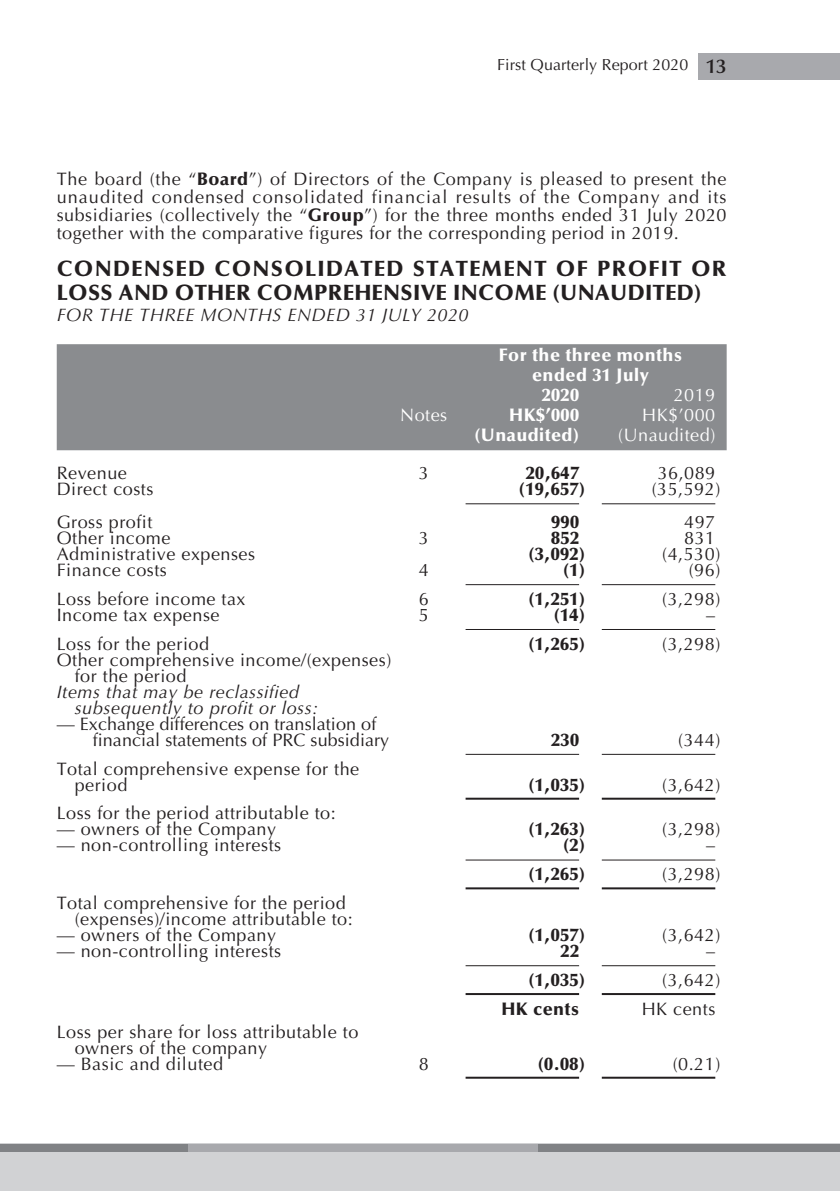
<style>
.page{position:relative;width:840px;height:1191px;background:#fff}
.page>*{position:absolute;margin:0;border:0;box-sizing:border-box;transform-origin:0 0}
.Section_Head{font:900 22px/24px "Optima LT Std";letter-spacing:.035em;color:#231f20}
._50_Table_txt{font:18px/16px "Optima LT Std";letter-spacing:.03em;color:#231f20}
._00_txt{font:18px/18px "Optima LT Std";letter-spacing:.03em;color:#231f20;text-align:justify}
._50_Table_txt-2{font:900 18px "Optima LT Std";letter-spacing:.025em;color:#231f20}
._50_Table_txt-3{font:18px/16px "Optima LT Std";letter-spacing:.005em;color:#231f20}
._50_Table_txt-4{font:italic 18px/16px "Optima LT Std";letter-spacing:.03em;color:#231f20}
._50_Table_txt-5{font:900 18px "Optima LT Std";letter-spacing:.025em;color:#fff}
._00_txt-2{font:italic 18px "Optima LT Std";letter-spacing:.03em;color:#231f20}
._50_Table_txt-6{font:18px "Optima LT Std";letter-spacing:.03em;color:#fff}
.t1{font:16px "Optima LT Std";letter-spacing:.005em;color:#231f20}
.s1{font-weight:600;font-size:20px}
.s2{font-weight:900}
</style>
<div class="page">
<div style="left:0;top:1143px;width:839px;height:48px;background:#d1d2d4"></div>
<div style="left:0;top:1143px;width:839px;height:8px;background:#808285"></div>
<div style="left:188px;top:1143px;width:349px;height:8px;background:#a8a9ad"></div>
<div style="left:698px;top:53px;width:141px;height:26px;background:#a8a9ad"></div>
<div style="left:57px;top:344px;width:669px;height:106px;background:#8a8c8f"></div>
<hr style="left:465px;top:503px;width:113px;height:1px;background:#231f20">
<hr style="left:601px;top:503px;width:114px;height:1px;background:#231f20">
<hr style="left:465px;top:584px;width:113px;height:1px;background:#231f20">
<hr style="left:601px;top:584px;width:114px;height:1px;background:#231f20">
<hr style="left:465px;top:629px;width:113px;height:1px;background:#231f20">
<hr style="left:601px;top:629px;width:114px;height:1px;background:#231f20">
<hr style="left:465px;top:754px;width:113px;height:1px;background:#231f20">
<hr style="left:601px;top:754px;width:114px;height:1px;background:#231f20">
<hr style="left:465px;top:797px;width:113px;height:2px;background:#231f20">
<hr style="left:601px;top:797px;width:114px;height:2px;background:#231f20">
<hr style="left:465px;top:859px;width:113px;height:1px;background:#231f20">
<hr style="left:601px;top:859px;width:114px;height:1px;background:#231f20">
<hr style="left:465px;top:887px;width:113px;height:2px;background:#231f20">
<hr style="left:601px;top:887px;width:114px;height:2px;background:#231f20">
<hr style="left:465px;top:965px;width:113px;height:1px;background:#231f20">
<hr style="left:601px;top:965px;width:114px;height:1px;background:#231f20">
<hr style="left:465px;top:993px;width:113px;height:2px;background:#231f20">
<hr style="left:601px;top:993px;width:114px;height:2px;background:#231f20">
<hr style="left:465px;top:1076px;width:113px;height:2px;background:#231f20">
<hr style="left:601px;top:1076px;width:114px;height:2px;background:#231f20">
<p class="t1" style="left:497px;top:55px;width:231px">First Quarterly Report 2020 <span class="s1">13</span></p>
<p class="_00_txt" style="left:57px;top:170px;width:671px">The board (the “<span class="s2">Board</span>”) of Directors of the Company is pleased to present the unaudited condensed consolidated financial results of the Company and its subsidiaries (collectively the “<span class="s2">Group</span>”) for the three months ended 31 July 2020 together with the comparative figures for the corresponding period in 2019.</p>
<p class="Section_Head" style="left:57px;top:257px;width:671px">CONDENSED CONSOLIDATED STATEMENT OF PROFIT OR<br>LOSS AND OTHER COMPREHENSIVE INCOME (UNAUDITED)</p>
<p class="_00_txt-2" style="left:57px;top:304px;width:413px">FOR THE THREE MONTHS ENDED 31 JULY 2020</p>
<p class="_50_Table_txt-5" style="left:498px;top:344px;width:185px">For the three months</p>
<p class="_50_Table_txt-5" style="left:532px;top:364px;width:118px">ended 31 July</p>
<p class="_50_Table_txt-5" style="left:541px;top:384px;width:39px">2020</p>
<p class="_50_Table_txt-6" style="left:673px;top:384px;width:43px">2019</p>
<p class="_50_Table_txt-6" style="left:400px;top:404px;width:49px">Notes</p>
<p class="_50_Table_txt-5" style="left:509px;top:404px;width:71px">HK$’000</p>
<p class="_50_Table_txt-6" style="left:641px;top:404px;width:75px">HK$’000</p>
<p class="_50_Table_txt-5" style="left:474px;top:424px;width:106px">(Unaudited)</p>
<p class="_50_Table_txt-6" style="left:617px;top:424px;width:99px">(Unaudited)</p>
<p class="_50_Table_txt" style="left:57px;top:465px;width:72px">Revenue</p>
<p class="_50_Table_txt" style="left:418px;top:465px;width:12px">3</p>
<p class="_50_Table_txt-2" style="left:525px;top:462px;width:55px">20,647</p>
<p class="_50_Table_txt" style="left:657px;top:465px;width:59px">36,089</p>
<p class="_50_Table_txt" style="left:57px;top:481px;width:98px">Direct costs</p>
<p class="_50_Table_txt-2" style="left:518px;top:478px;width:68px">(19,657)</p>
<p class="_50_Table_txt" style="left:651px;top:481px;width:70px">(35,592)</p>
<p class="_50_Table_txt" style="left:57px;top:514px;width:97px">Gross profit</p>
<p class="_50_Table_txt-2" style="left:551px;top:511px;width:29px">990</p>
<p class="_50_Table_txt" style="left:683px;top:514px;width:33px">497</p>
<p class="_50_Table_txt" style="left:57px;top:530px;width:115px">Other income</p>
<p class="_50_Table_txt" style="left:418px;top:530px;width:12px">3</p>
<p class="_50_Table_txt-2" style="left:551px;top:527px;width:29px">852</p>
<p class="_50_Table_txt" style="left:683px;top:530px;width:33px">831</p>
<p class="_50_Table_txt" style="left:57px;top:546px;width:200px">Administrative expenses</p>
<p class="_50_Table_txt-2" style="left:528px;top:543px;width:58px">(3,092)</p>
<p class="_50_Table_txt" style="left:661px;top:546px;width:60px">(4,530)</p>
<p class="_50_Table_txt" style="left:57px;top:562px;width:112px">Finance costs</p>
<p class="_50_Table_txt" style="left:418px;top:562px;width:12px">4</p>
<p class="_50_Table_txt-2" style="left:563px;top:559px;width:23px">(1)</p>
<p class="_50_Table_txt" style="left:688px;top:562px;width:33px">(96)</p>
<p class="_50_Table_txt" style="left:57px;top:591px;width:190px">Loss before income tax</p>
<p class="_50_Table_txt" style="left:418px;top:591px;width:12px">6</p>
<p class="_50_Table_txt-2" style="left:528px;top:588px;width:58px">(1,251)</p>
<p class="_50_Table_txt" style="left:661px;top:591px;width:60px">(3,298)</p>
<p class="_50_Table_txt" style="left:57px;top:607px;width:164px">Income tax expense</p>
<p class="_50_Table_txt" style="left:418px;top:607px;width:12px">5</p>
<p class="_50_Table_txt-2" style="left:553px;top:604px;width:33px">(14)</p>
<p class="_50_Table_txt" style="left:706px;top:607px;width:10px">–</p>
<p class="_50_Table_txt" style="left:57px;top:636px;width:154px">Loss for the period</p>
<p class="_50_Table_txt-2" style="left:528px;top:633px;width:58px">(1,265)</p>
<p class="_50_Table_txt" style="left:661px;top:636px;width:60px">(3,298)</p>
<p class="_50_Table_txt" style="left:75px;top:652px;width:318px;text-indent:-18px">Other comprehensive income/(expenses) for the period</p>
<p class="_50_Table_txt-4" style="left:75px;top:684px;width:245px;text-indent:-18px">Items that may be reclassified subsequently to profit or loss:</p>
<p class="_50_Table_txt-3" style="left:93px;top:716px;width:298px;text-indent:-36px">— Exchange differences on translation of financial statements of PRC subsidiary</p>
<p class="_50_Table_txt-2" style="left:551px;top:729px;width:29px">230</p>
<p class="_50_Table_txt" style="left:677px;top:732px;width:44px">(344)</p>
<p class="_50_Table_txt" style="left:75px;top:760px;width:286px;text-indent:-18px">Total comprehensive expense for the period</p>
<p class="_50_Table_txt-2" style="left:528px;top:774px;width:58px">(1,035)</p>
<p class="_50_Table_txt" style="left:661px;top:776px;width:60px">(3,642)</p>
<p class="_50_Table_txt" style="left:57px;top:805px;width:280px">Loss for the period attributable to:</p>
<p class="_50_Table_txt" style="left:57px;top:821px;width:221px">— owners of the Company</p>
<p class="_50_Table_txt-2" style="left:528px;top:818px;width:58px">(1,263)</p>
<p class="_50_Table_txt" style="left:661px;top:821px;width:60px">(3,298)</p>
<p class="_50_Table_txt" style="left:57px;top:837px;width:226px">— non-controlling interests</p>
<p class="_50_Table_txt-2" style="left:563px;top:834px;width:23px">(2)</p>
<p class="_50_Table_txt" style="left:706px;top:837px;width:10px">–</p>
<p class="_50_Table_txt-2" style="left:528px;top:863px;width:58px">(1,265)</p>
<p class="_50_Table_txt" style="left:661px;top:866px;width:60px">(3,298)</p>
<p class="_50_Table_txt" style="left:75px;top:895px;width:279px;text-indent:-18px">Total comprehensive for the period (expenses)/income attributable to:</p>
<p class="_50_Table_txt" style="left:57px;top:927px;width:221px">— owners of the Company</p>
<p class="_50_Table_txt-2" style="left:528px;top:924px;width:58px">(1,057)</p>
<p class="_50_Table_txt" style="left:661px;top:927px;width:60px">(3,642)</p>
<p class="_50_Table_txt" style="left:57px;top:943px;width:226px">— non-controlling interests</p>
<p class="_50_Table_txt-2" style="left:560px;top:940px;width:20px">22</p>
<p class="_50_Table_txt" style="left:706px;top:943px;width:10px">–</p>
<p class="_50_Table_txt-2" style="left:528px;top:969px;width:58px">(1,035)</p>
<p class="_50_Table_txt" style="left:661px;top:972px;width:60px">(3,642)</p>
<p class="_50_Table_txt-2" style="left:501px;top:998px;width:79px">HK cents</p>
<p class="_50_Table_txt" style="left:641px;top:1001px;width:75px">HK cents</p>
<p class="_50_Table_txt" style="left:75px;top:1023px;width:285px;text-indent:-18px">Loss per share for loss attributable to owners of the company</p>
<p class="_50_Table_txt" style="left:57px;top:1055px;width:168px">— Basic and diluted</p>
<p class="_50_Table_txt" style="left:418px;top:1055px;width:12px">8</p>
<p class="_50_Table_txt-2" style="left:537px;top:1053px;width:49px">(0.08)</p>
<p class="_50_Table_txt" style="left:672px;top:1055px;width:49px">(0.21)</p>
</div>
